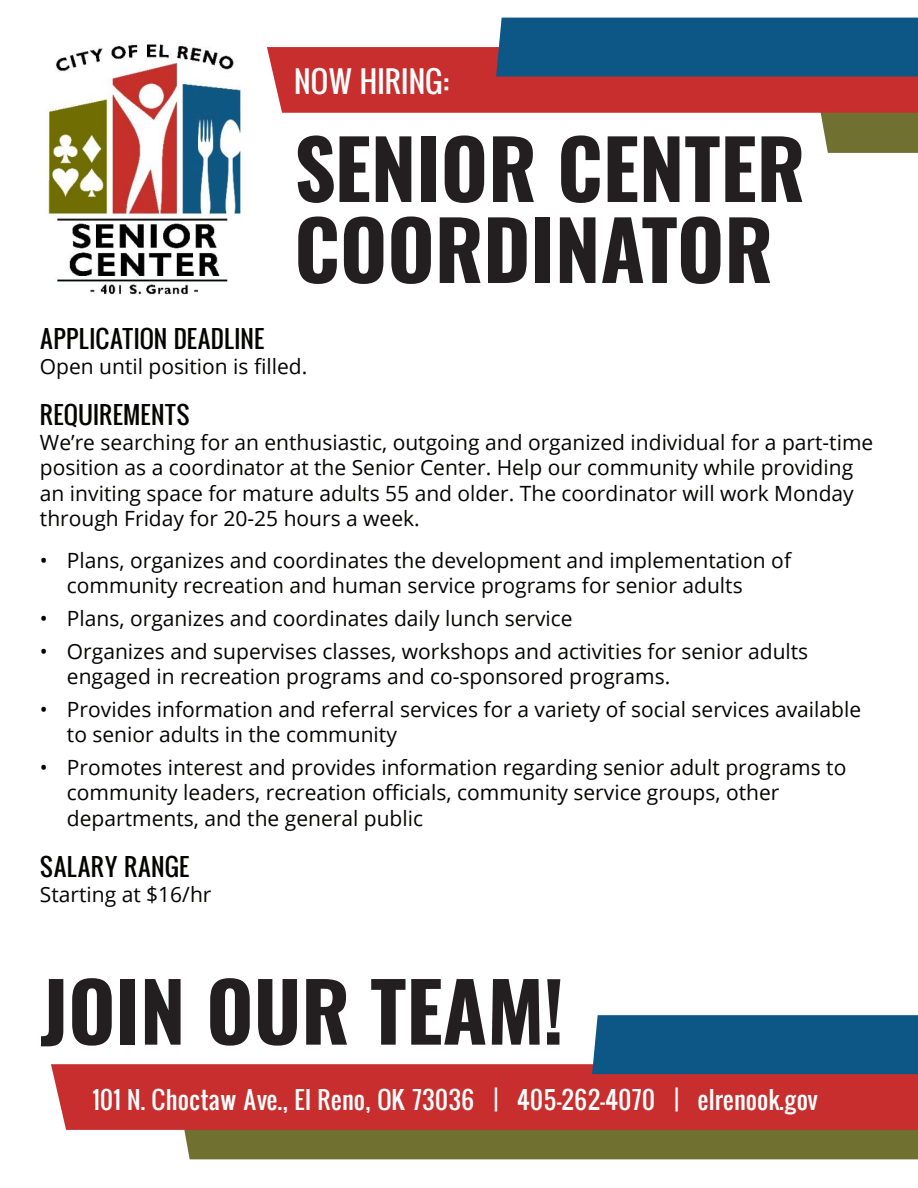
<style>
.page{position:relative;width:918px;height:1188px;background:#fff}
.page>*{position:absolute;margin:0;border:0;box-sizing:border-box;transform-origin:0 0}
.t1{font:81px/81px "Oswald";color:#231f20}
.t2{font:29.4px "Oswald";color:#fff}
.t3{font:24px "Oswald";color:#fff}
.t4{font:24px "Oswald";color:#040503}
.t5{font:21px/25.2px "Open Sans";color:#040503}
</style>
<div class="page">
<div style="left:184px;top:1130px;width:734px;height:29px;background:#707031"></div>
<div style="left:51px;top:1064px;width:867px;height:66px;background:#c82e2d"></div>
<div style="left:592px;top:1015px;width:326px;height:59px;background:#0c5786"></div>
<svg style="left:267px;top:18px;width:651px;height:135px"></svg>
<img style="left:47px;top:44px;width:196px;height:251px">
<h2 class="t2" style="left:294px;top:59px;width:156px">NOW HIRING:</h2>
<h1 class="t1" style="left:294px;top:121px;width:512px">SENIOR CENTER<br>COORDINATOR</h1>
<p class="t4" style="left:40px;top:320px;width:226px">APPLICATION DEADLINE</p>
<p class="t5" style="left:40px;top:353px;width:269px">Open until position is filled.</p>
<p class="t4" style="left:40px;top:396px;width:152px">REQUIREMENTS</p>
<p class="t5" style="left:40px;top:429px;width:835px">We’re searching for an enthusiastic, outgoing and organized individual for a part-time position as a coordinator at the Senior Center. Help our community while providing an inviting space for mature adults 55 and older. The coordinator will work Monday through Friday for 20-25 hours a week.</p>
<p class="t5" style="left:67px;top:547px;width:726px;text-indent:-27px">• Plans, organizes and coordinates the development and implementation of community recreation and human service programs for senior adults</p>
<p class="t5" style="left:40px;top:605px;width:534px">• Plans, organizes and coordinates daily lunch service</p>
<p class="t5" style="left:67px;top:638px;width:743px;text-indent:-27px">• Organizes and supervises classes, workshops and activities for senior adults engaged in recreation programs and co-sponsored programs.</p>
<p class="t5" style="left:67px;top:696px;width:796px;text-indent:-27px">• Provides information and referral services for a variety of social services available to senior adults in the community</p>
<p class="t5" style="left:67px;top:755px;width:781px;text-indent:-27px">• Promotes interest and provides information regarding senior adult programs to community leaders, recreation officials, community service groups, other departments, and the general public</p>
<p class="t4" style="left:40px;top:848px;width:151px">SALARY RANGE</p>
<p class="t5" style="left:40px;top:881px;width:173px">Starting at $16/hr</p>
<h1 class="t1" style="left:40px;top:963px;width:526px">JOIN OUR TEAM!</h1>
<p class="t3" style="left:92px;top:1081px;width:727px">101 N. Choctaw Ave., El Reno, OK 73036 | 405-262-4070 | elrenook.gov</p>
</div>
